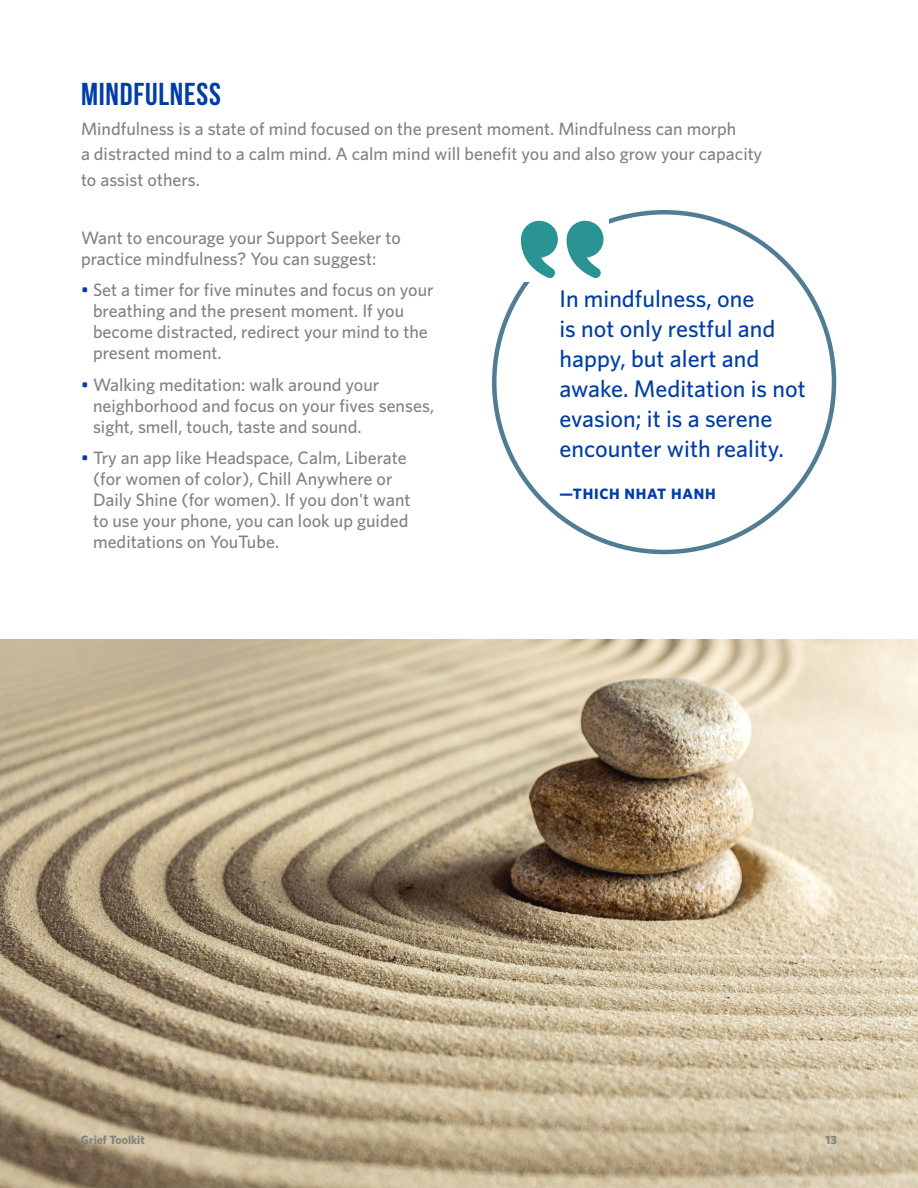
<style>
.page{position:relative;width:918px;height:1188px;background:#fff}
.page>*{position:absolute;margin:0;border:0;box-sizing:border-box;transform-origin:0 0}
.t1{font:700 31.5px "Bebas Neue";letter-spacing:.025em;color:#003da7}
.t2{font:500 24px/30px "Whitney";color:#003da7}
.t3{font:500 18px/21px "Whitney";color:#818383}
.t4{font:700 15px "Whitney";letter-spacing:.05em;color:#003da7}
.t5{font:700 12px "Whitney";color:#818383}
.s1{color:#003da7}
</style>
<div class="page">
<img style="left:0;top:639px;width:918px;height:549px">
<svg style="left:566px;top:220px;width:38px;height:58px"></svg>
<svg style="left:520px;top:220px;width:38px;height:58px"></svg>
<h1 class="t1" style="left:81px;top:76px;width:141px">MINDFULNESS</h1>
<p class="t3" style="left:81px;top:115px;width:683px;line-height:25.5px">Mindfulness is a state of mind focused on the present moment. Mindfulness can morph<br>a distracted mind to a calm mind. A calm mind will benefit you and also grow your capacity to assist others.</p>
<p class="t3" style="left:81px;top:226px;width:322px">Want to encourage your Support Seeker to practice mindfulness? You can suggest:</p>
<p class="t3" style="left:93px;top:279px;width:342px;text-indent:-12px"><span class="s1">•</span> Set a timer for five minutes and focus on your breathing and the present moment. If you become distracted, redirect your mind to the present moment.</p>
<p class="t3" style="left:93px;top:373px;width:343px;text-indent:-12px"><span class="s1">•</span> Walking meditation: walk around your neighborhood and focus on your fives senses, sight, smell, touch, taste and sound.</p>
<p class="t3" style="left:93px;top:447px;width:319px;text-indent:-12px"><span class="s1">•</span> Try an app like Headspace, Calm, Liberate (for women of color), Chill Anywhere or Daily Shine (for women). If you don't want to use your phone, you can look up guided meditations on YouTube.</p>
<h2 class="t2" style="left:560px;top:283px;width:248px">In mindfulness, one<br>is not only restful and happy, but alert and awake. Meditation is not evasion; it is a serene encounter with reality.</h2>
<p class="t4" style="left:560px;top:485px;width:158px">—THICH NHAT HANH</p>
<p class="t5" style="left:81px;top:1133px;width:65px">Grief Toolkit</p>
<p class="t5" style="left:826px;top:1133px;width:13px">13</p>
</div>
